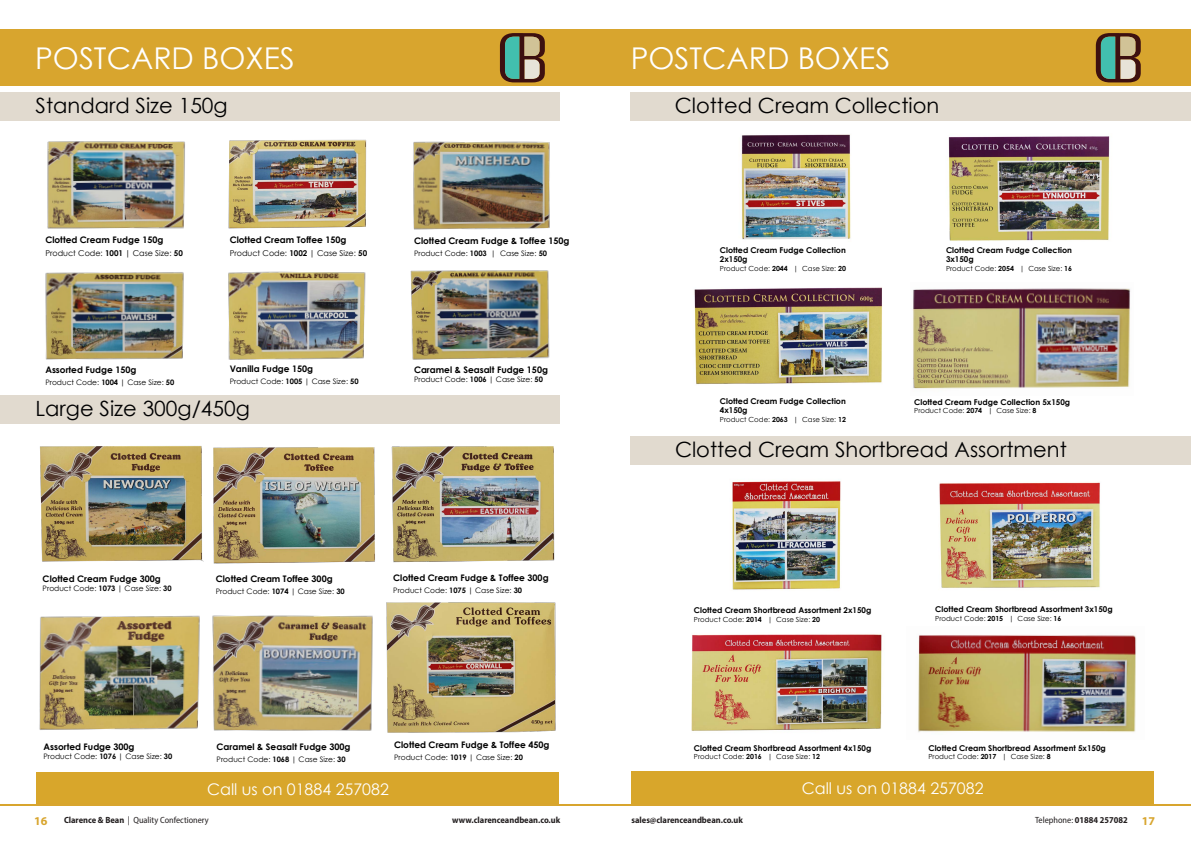
<style>
.page{position:relative;width:1191px;height:842px;background:#fff}
.page>*{position:absolute;margin:0;border:0;box-sizing:border-box;transform-origin:0 0}
.t1{font:30px "Century Gothic";color:#fff}
.t2{font:21px "Century Gothic";color:#000001}
.t3{font:16px "Century Gothic";color:#fff}
.t4{font:700 12px "Myriad Pro";color:#d8a52e}
.t5{font:700 9px "Century Gothic";color:#000}
.t6{font:700 semi-condensed 9px "Myriad Pro";color:#231f20}
.t7{font:semi-condensed 9px "Myriad Pro";color:#231f20}
.t8{font:700 8px/9.6px "Century Gothic";color:#000}
.t9{font:8px "Century Gothic";color:#000}
.t10{font:7.5px "Century Gothic";color:#000}
.t11{font:7px "Century Gothic";color:#000}
.s1{font-weight:700}
.s2{font-weight:400}
.s3{font-stretch:normal;font-size:12px;color:#d8a52e}
</style>
<div class="page">
<div style="left:0;top:396px;width:559px;height:28px;background:#e1dacf"></div>
<div style="left:0;top:93px;width:559px;height:28px;background:#e1dacf"></div>
<div style="left:594px;top:29px;width:597px;height:57px;background:#d8a52e"></div>
<img style="left:413px;top:141px;width:137px;height:89px">
<img style="left:45px;top:272px;width:139px;height:88px">
<img style="left:47px;top:141px;width:138px;height:88px">
<img style="left:228px;top:139px;width:139px;height:90px">
<img style="left:228px;top:271px;width:138px;height:89px">
<img style="left:391px;top:446px;width:164px;height:117px">
<img style="left:40px;top:446px;width:164px;height:116px">
<img style="left:213px;top:447px;width:162px;height:117px">
<img style="left:410px;top:270px;width:140px;height:90px">
<div style="left:0;top:29px;width:594px;height:57px;background:#d8a52e"></div>
<img style="left:386px;top:602px;width:170px;height:131px">
<img style="left:39px;top:615px;width:161px;height:115px">
<img style="left:212px;top:615px;width:161px;height:116px">
<div style="left:37px;top:773px;width:522px;height:32px;background:#d8a62b"></div>
<hr style="left:0;top:804px;width:604px;height:2px;background:#d8a52e">
<hr style="left:587px;top:804px;width:604px;height:2px;background:#d8a52e">
<img style="left:694px;top:287px;width:188px;height:97px">
<img style="left:913px;top:288px;width:218px;height:101px">
<img style="left:741px;top:134px;width:110px;height:106px">
<img style="left:948px;top:136px;width:162px;height:105px">
<img style="left:691px;top:634px;width:191px;height:97px">
<img style="left:918px;top:635px;width:218px;height:97px">
<img style="left:732px;top:481px;width:109px;height:109px">
<img style="left:939px;top:482px;width:161px;height:106px">
<div style="left:630px;top:93px;width:561px;height:28px;background:#e1dacf"></div>
<div style="left:631px;top:437px;width:560px;height:28px;background:#e1dacf"></div>
<div style="left:631px;top:772px;width:522px;height:32px;background:#d8a62b"></div>
<svg style="left:1095px;top:33px;width:45px;height:49px;background:#727a65"></svg>
<svg style="left:500px;top:33px;width:45px;height:49px;background:#717965"></svg>
<p class="t1" style="left:35px;top:37px;width:261px">POSTCARD BOXES</p>
<p class="t2" style="left:36px;top:91px;width:194px">Standard Size 150g</p>
<p class="t5" style="left:45px;top:233px;width:120px">Clotted Cream Fudge 150g</p>
<p class="t9" style="left:45px;top:247px;width:139px">Product Code: <span class="s1">1001</span> | Case Size: <span class="s1">50</span></p>
<p class="t5" style="left:230px;top:233px;width:118px">Clotted Cream Toffee 150g</p>
<p class="t9" style="left:230px;top:247px;width:139px">Product Code: <span class="s1">1002</span> | Case Size: <span class="s1">50</span></p>
<p class="t5" style="left:414px;top:234px;width:157px">Clotted Cream Fudge &amp; Toffee 150g</p>
<p class="t10" style="left:414px;top:248px;width:135px">Product Code: <span class="s1">1003</span> | Case Size: <span class="s1">50</span></p>
<p class="t5" style="left:45px;top:362px;width:93px">Assorted Fudge 150g</p>
<p class="t10" style="left:45px;top:377px;width:130px">Product Code: <span class="s1">1004</span> | Case Size: <span class="s1">50</span></p>
<p class="t5" style="left:230px;top:362px;width:85px">Vanilla Fudge 150g</p>
<p class="t10" style="left:230px;top:376px;width:130px">Product Code: <span class="s1">1005</span> | Case Size: <span class="s1">50</span></p>
<p class="t5" style="left:414px;top:362px;width:135px">Caramel &amp; Seasalt Fudge 150g</p>
<p class="t10" style="left:414px;top:374px;width:130px">Product Code: <span class="s1">1006</span> | Case Size: <span class="s1">50</span></p>
<p class="t2" style="left:36px;top:394px;width:216px">Large Size 300g/450g</p>
<p class="t5" style="left:43px;top:572px;width:120px">Clotted Cream Fudge 300g</p>
<p class="t10" style="left:43px;top:583px;width:130px">Product Code: <span class="s1">1073</span> | Case Size: <span class="s1">30</span></p>
<p class="t5" style="left:216px;top:572px;width:118px">Clotted Cream Toffee 300g</p>
<p class="t10" style="left:216px;top:586px;width:130px">Product Code: <span class="s1">1074</span> | Case Size: <span class="s1">30</span></p>
<p class="t5" style="left:393px;top:571px;width:157px">Clotted Cream Fudge &amp; Toffee 300g</p>
<p class="t10" style="left:393px;top:585px;width:130px">Product Code: <span class="s1">1075</span> | Case Size: <span class="s1">30</span></p>
<p class="t5" style="left:43px;top:739px;width:93px">Assorted Fudge 300g</p>
<p class="t10" style="left:43px;top:751px;width:130px">Product Code: <span class="s1">1076</span> | Case Size: <span class="s1">30</span></p>
<p class="t5" style="left:217px;top:739px;width:135px">Caramel &amp; Seasalt Fudge 300g</p>
<p class="t10" style="left:217px;top:754px;width:130px">Product Code: <span class="s1">1068</span> | Case Size: <span class="s1">30</span></p>
<p class="t5" style="left:394px;top:738px;width:157px">Clotted Cream Fudge &amp; Toffee 450g</p>
<p class="t10" style="left:394px;top:752px;width:130px">Product Code: <span class="s1">1019</span> | Case Size: <span class="s1">20</span></p>
<p class="t3" style="left:207px;top:778px;width:183px">Call us on 01884 257082</p>
<p class="t1" style="left:630px;top:37px;width:261px">POSTCARD BOXES</p>
<p class="t2" style="left:675px;top:91px;width:266px">Clotted Cream Collection</p>
<p class="t8" style="left:720px;top:245px;width:127px">Clotted Cream Fudge Collection<br>2x150g</p>
<p class="t11" style="left:720px;top:263px;width:128px">Product Code: <span class="s1">2044</span> | Case Size: <span class="s1">20</span></p>
<p class="t8" style="left:946px;top:245px;width:127px">Clotted Cream Fudge Collection<br>3x150g</p>
<p class="t11" style="left:946px;top:263px;width:128px">Product Code: <span class="s1">2054</span> | Case Size: <span class="s1">16</span></p>
<p class="t8" style="left:720px;top:395px;width:127px">Clotted Cream Fudge Collection<br>4x150g</p>
<p class="t11" style="left:720px;top:414px;width:128px">Product Code: <span class="s1">2063</span> | Case Size: <span class="s1">12</span></p>
<p class="t8" style="left:914px;top:397px;width:157px">Clotted Cream Fudge Collection 5x150g</p>
<p class="t11" style="left:914px;top:406px;width:124px">Product Code: <span class="s1">2074</span> | Case Size: <span class="s1">8</span></p>
<p class="t2" style="left:675px;top:435px;width:393px">Clotted Cream Shortbread Assortment</p>
<p class="t8" style="left:694px;top:605px;width:179px">Clotted Cream Shortbread Assortment 2x150g</p>
<p class="t11" style="left:694px;top:614px;width:128px">Product Code: <span class="s1">2014</span> | Case Size: <span class="s1">20</span></p>
<p class="t8" style="left:694px;top:743px;width:179px">Clotted Cream Shortbread Assortment 4x150g</p>
<p class="t11" style="left:694px;top:752px;width:128px">Product Code: <span class="s1">2016</span> | Case Size: <span class="s1">12</span></p>
<p class="t8" style="left:935px;top:604px;width:179px">Clotted Cream Shortbread Assortment 3x150g</p>
<p class="t11" style="left:935px;top:613px;width:128px">Product Code: <span class="s1">2015</span> | Case Size: <span class="s1">16</span></p>
<p class="t8" style="left:928px;top:743px;width:179px">Clotted Cream Shortbread Assortment 5x150g</p>
<p class="t11" style="left:928px;top:752px;width:124px">Product Code: <span class="s1">2017</span> | Case Size: <span class="s1">8</span></p>
<p class="t3" style="left:801px;top:777px;width:183px">Call us on 01884 257082</p>
<h3 class="t4" style="left:34px;top:814px;width:15px">16</h3>
<p class="t7" style="left:64px;top:815px;width:146px"><span class="s1">Clarence &amp; Bean</span> | Quality Confectionery</p>
<p class="t6" style="left:452px;top:814px;width:109px">www.clarenceandbean.co.uk</p>
<p class="t6" style="left:631px;top:814px;width:113px">sales@clarenceandbean.co.uk</p>
<p class="t6" style="left:1035px;top:814px;width:121px"><span class="s2">Telephone:</span> 01884 257082 <span class="s3">17</span></p>
</div>
